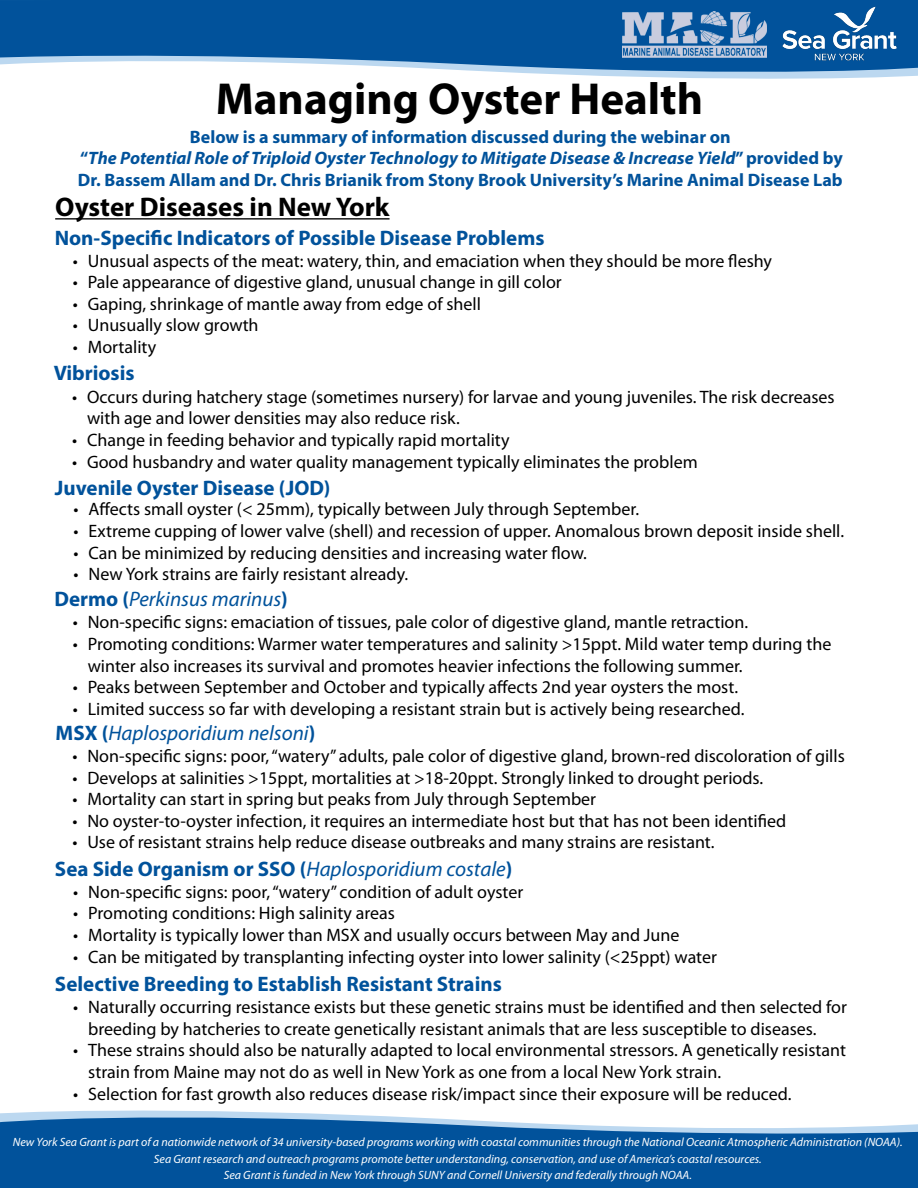
<style>
.page{position:relative;width:918px;height:1188px;background:#fff}
.page>*{position:absolute;margin:0;border:0;box-sizing:border-box;transform-origin:0 0}
.FAQ_header{font:700 45px "Myriad Pro";color:#000}
.t1{font:700 27px "Myriad Pro";color:#000}
.Questions{font:700 21px "Myriad Pro";color:#01529b}
.Questions-2{font:italic 21px "Myriad Pro";color:#01529b}
.t2{font:18px/21.6px "Myriad Pro";color:#000}
.t3{font:700 18px "Myriad Pro";color:#01529b}
.t4{font:italic 700 18px "Myriad Pro";color:#01529b}
.NYSG_Boiler_plate{font:italic 12px/16.5px "Myriad Pro";color:#fff;text-align:center}
.s1{font-style:normal}
.s2{font-weight:700;font-style:normal}
.s3{font-weight:400;font-style:italic}
</style>
<div class="page">
<svg style="left:0;top:1110px;width:918px;height:78px;background:#2d71ad"></svg>
<svg style="left:0;top:0;width:918px;height:79px;background:#3978b2"></svg>
<img style="left:776px;top:2px;width:127px;height:62px">
<img style="left:623px;top:8px;width:143px;height:55px">
<hr style="left:55px;top:218px;width:335px;height:2px;background:#000">
<p class="FAQ_header" style="left:216px;top:69px;width:489px">Managing Oyster Health</p>
<p class="t3" style="left:190px;top:125px;width:542px">Below is a summary of information discussed during the webinar on</p>
<p class="t4" style="left:80px;top:146px;width:764px"><span class="s1">“</span>The Potential Role of Triploid Oyster Technology to Mitigate Disease &amp; Increase Yield<span class="s1">” provided by</span></p>
<p class="t3" style="left:78px;top:168px;width:766px">Dr. Bassem Allam and Dr. Chris Brianik from Stony Brook University’s Marine Animal Disease Lab</p>
<p class="Questions" style="left:55px;top:224px;width:491px">Non-Specific Indicators of Possible Disease Problems</p>
<p class="t1" style="left:55px;top:189px;width:336px">Oyster Diseases in New York</p>
<p class="t2" style="left:73px;top:250px;width:701px">• Unusual aspects of the meat: watery, thin, and emaciation when they should be more fleshy</p>
<p class="t2" style="left:73px;top:271px;width:491px">• Pale appearance of digestive gland, unusual change in gill color</p>
<p class="t2" style="left:73px;top:293px;width:410px">• Gaping, shrinkage of mantle away from edge of shell</p>
<p class="t2" style="left:73px;top:314px;width:187px">• Unusually slow growth</p>
<p class="t2" style="left:73px;top:336px;width:85px">• Mortality</p>
<p class="t2" style="left:87px;top:386px;width:749px;text-indent:-15px">• Occurs during hatchery stage (sometimes nursery) for larvae and young juveniles. The risk decreases with age and lower densities may also reduce risk.</p>
<p class="t2" style="left:72px;top:429px;width:439px">• Change in feeding behavior and typically rapid mortality</p>
<p class="t2" style="left:72px;top:450px;width:627px">• Good husbandry and water quality management typically eliminates the problem</p>
<p class="Questions" style="left:55px;top:474px;width:277px">Juvenile Oyster Disease (JOD)</p>
<p class="t2" style="left:74px;top:498px;width:567px">• Affects small oyster (&lt; 25mm), typically between July through September.</p>
<p class="t2" style="left:74px;top:520px;width:772px">• Extreme cupping of lower valve (shell) and recession of upper. Anomalous brown deposit inside shell.</p>
<p class="t2" style="left:74px;top:542px;width:515px">• Can be minimized by reducing densities and increasing water flow.</p>
<p class="t2" style="left:74px;top:563px;width:336px">• New York strains are fairly resistant already.</p>
<p class="Questions-2" style="left:54px;top:586px;width:235px"><span class="s2">Dermo (</span>Perkinsus marinus<span class="s2">)</span></p>
<p class="t2" style="left:73px;top:611px;width:677px">• Non-specific signs: emaciation of tissues, pale color of digestive gland, mantle retraction.</p>
<p class="t2" style="left:88px;top:633px;width:745px;text-indent:-15px">• Promoting conditions: Warmer water temperatures and salinity &gt;15ppt. Mild water temp during the winter also increases its survival and promotes heavier infections the following summer.</p>
<p class="t2" style="left:73px;top:676px;width:667px">• Peaks between September and October and typically affects 2nd year oysters the most.</p>
<p class="t2" style="left:73px;top:698px;width:673px">• Limited success so far with developing a resistant strain but is actively being researched.</p>
<p class="Questions-2" style="left:56px;top:720px;width:261px"><span class="s2">MSX (</span>Haplosporidium nelsoni<span class="s2">)</span></p>
<p class="t2" style="left:72px;top:745px;width:774px">• Non-specific signs: poor, “watery” adults, pale color of digestive gland, brown-red discoloration of gills</p>
<p class="t2" style="left:72px;top:767px;width:692px">• Develops at salinities &gt;15ppt, mortalities at &gt;18-20ppt. Strongly linked to drought periods.</p>
<p class="t2" style="left:72px;top:788px;width:525px">• Mortality can start in spring but peaks from July through September</p>
<p class="t2" style="left:72px;top:810px;width:715px">• No oyster-to-oyster infection, it requires an intermediate host but that has not been identified</p>
<p class="t2" style="left:72px;top:831px;width:644px">• Use of resistant strains help reduce disease outbreaks and many strains are resistant.</p>
<p class="Questions" style="left:55px;top:855px;width:459px">Sea Side Organism or SSO (<span class="s3">Haplosporidium costale</span>)</p>
<p class="t2" style="left:73px;top:881px;width:451px">• Non-specific signs: poor, “watery” condition of adult oyster</p>
<p class="t2" style="left:73px;top:902px;width:323px">• Promoting conditions: High salinity areas</p>
<p class="t2" style="left:73px;top:924px;width:608px">• Mortality is typically lower than MSX and usually occurs between May and June</p>
<p class="t2" style="left:73px;top:945px;width:645px">• Can be mitigated by transplanting infecting oyster into lower salinity (&lt;25ppt) water</p>
<p class="Questions" style="left:55px;top:970px;width:448px">Selective Breeding to Establish Resistant Strains</p>
<p class="t2" style="left:88px;top:996px;width:760px;text-indent:-15px">• Naturally occurring resistance exists but these genetic strains must be identified and then selected for breeding by hatcheries to create genetically resistant animals that are less susceptible to diseases.</p>
<p class="t2" style="left:88px;top:1039px;width:759px;text-indent:-15px">• These strains should also be naturally adapted to local environmental stressors. A genetically resistant strain from Maine may not do as well in New York as one from a local New York strain.</p>
<p class="t2" style="left:73px;top:1083px;width:720px">• Selection for fast growth also reduces disease risk/impact since their exposure will be reduced.</p>
<p class="Questions" style="left:54px;top:360px;width:82px">Vibriosis</p>
<p class="NYSG_Boiler_plate" style="left:13px;top:1134px;width:891px">New York Sea Grant is part of a nationwide network of 34 university-based programs working with coastal communities through the National Oceanic Atmospheric Administration (NOAA).<br>Sea Grant research and outreach programs promote better understanding, conservation, and use of America’s coastal resources.</p>
<p class="NYSG_Boiler_plate" style="left:224px;top:1167px;width:470px">Sea Grant is funded in New York through SUNY and Cornell University and federally through NOAA.</p>
</div>
